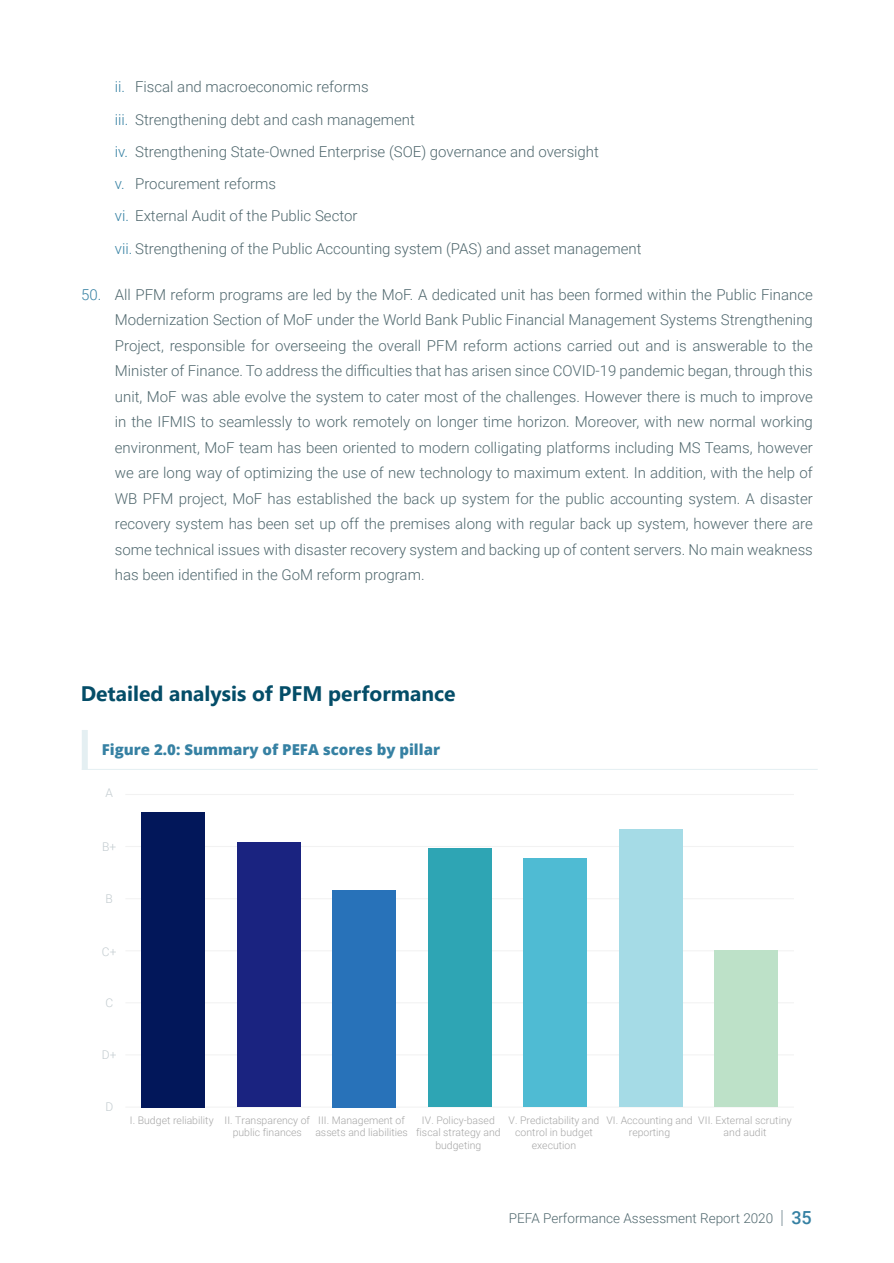
<style>
.page{position:relative;width:894px;height:1263px;background:#fff}
.page>*{position:absolute;margin:0;border:0;box-sizing:border-box;transform-origin:0 0}
.Heading_3{font:700 21px "Segoe UI";color:#044d68}
.t1{font:300 15px/25.5px "Roboto";color:#50686e;text-align:justify}
.Figure_Heading{font:800 15px "Open Sans";color:#3681a3}
.t2{font:300 13.5px "Roboto";color:#50686e}
.Table_Header{font:300 12px "Roboto";color:#c2cbcf}
.t3{font:300 10.5px/12.6px "Roboto";color:#a6a6a6;text-align:center}
.s1{color:#3681a3}
.s2{font-weight:500;font-size:18px;color:#3681a3}
</style>
<div class="page">
<svg style="left:781px;top:1210px;width:1px;height:16px"></svg>
<div style="left:82px;top:730px;width:6px;height:39px;background:#e4eff2"></div>
<hr style="left:82px;top:769px;width:735px;height:1px;background:#e4eff2">
<hr style="left:125px;top:1106px;width:668px;height:1px;background:#f2f2f2">
<hr style="left:125px;top:1054px;width:668px;height:1px;background:#f2f2f2">
<hr style="left:125px;top:1002px;width:668px;height:1px;background:#f2f2f2">
<hr style="left:125px;top:950px;width:668px;height:1px;background:#f2f2f2">
<hr style="left:125px;top:898px;width:668px;height:1px;background:#f2f2f2">
<hr style="left:125px;top:846px;width:668px;height:1px;background:#f2f2f2">
<hr style="left:125px;top:794px;width:668px;height:1px;background:#f2f2f2">
<div style="left:141px;top:812px;width:64px;height:295px;background:#02175a"></div>
<div style="left:237px;top:842px;width:63px;height:265px;background:#1a2380"></div>
<div style="left:332px;top:890px;width:64px;height:217px;background:#2872b9"></div>
<div style="left:427px;top:848px;width:64px;height:259px;background:#2ea5b4"></div>
<div style="left:523px;top:858px;width:64px;height:249px;background:#4fbbd3"></div>
<div style="left:618px;top:829px;width:64px;height:278px;background:#a5dbe6"></div>
<div style="left:714px;top:950px;width:63px;height:157px;background:#bde1c8"></div>
<p class="t1" style="left:115px;top:74px;width:255px"><span class="s1">ii.</span> Fiscal and macroeconomic reforms</p>
<p class="t1" style="left:115px;top:106px;width:301px"><span class="s1">iii.</span> Strengthening debt and cash management</p>
<p class="t1" style="left:115px;top:138px;width:485px"><span class="s1">iv.</span> Strengthening State-Owned Enterprise (SOE) governance and oversight</p>
<p class="t1" style="left:115px;top:170px;width:163px"><span class="s1">v.</span> Procurement reforms</p>
<p class="t1" style="left:115px;top:203px;width:244px"><span class="s1">vi.</span> External Audit of the Public Sector</p>
<p class="t1" style="left:115px;top:235px;width:528px"><span class="s1">vii.</span> Strengthening of the Public Accounting system (PAS) and asset management</p>
<p class="t1" style="left:115px;top:281px;width:699px;text-indent:-34px"><span class="s1">50.</span> All PFM reform programs are led by the MoF. A dedicated unit has been formed within the Public Finance Modernization Section of MoF under the World Bank Public Financial Management Systems Strengthening Project, responsible for overseeing the overall PFM reform actions carried out and is answerable to the Minister of Finance. To address the difficulties that has arisen since COVID-19 pandemic began, through this unit, MoF was able evolve the system to cater most of the challenges. However there is much to improve in the IFMIS to seamlessly to work remotely on longer time horizon. Moreover, with new normal working environment, MoF team has been oriented to modern colligating platforms including MS Teams, however we are long way of optimizing the use of new technology to maximum extent. In addition, with the help of WB PFM project, MoF has established the back up system for the public accounting system. A disaster recovery system has been set up off the premises along with regular back up system, however there are some technical issues with disaster recovery system and backing up of content servers. No main weakness has been identified in the GoM reform program.</p>
<p class="Heading_3" style="left:81px;top:674px;width:376px">Detailed analysis of PFM performance</p>
<p class="Figure_Heading" style="left:102px;top:738px;width:339px">Figure 2.0: Summary of PEFA scores by pillar</p>
<p class="Table_Header" style="left:105px;top:784px;width:9px">A</p>
<p class="Table_Header" style="left:102px;top:838px;width:16px">B+</p>
<p class="Table_Header" style="left:105px;top:890px;width:9px">B</p>
<p class="Table_Header" style="left:102px;top:942px;width:16px">C+</p>
<p class="Table_Header" style="left:105px;top:994px;width:9px">C</p>
<p class="Table_Header" style="left:102px;top:1046px;width:16px">D+</p>
<p class="Table_Header" style="left:105px;top:1098px;width:9px">D</p>
<p class="t3" style="left:232px;top:1113px;width:79px;text-align:left;text-indent:-103px">I. Budget reliability II. Transparency of public finances</p>
<p class="t3" style="left:315px;top:1113px;width:94px;text-align:left">III. Management of assets and liabilities</p>
<p class="t3" style="left:416px;top:1113px;width:86px">IV. Policy-based fiscal strategy and budgeting</p>
<p class="t3" style="left:508px;top:1113px;width:92px">V. Predictability and control in budget execution</p>
<p class="t3" style="left:606px;top:1113px;width:88px">VI. Accounting and reporting</p>
<p class="t3" style="left:698px;top:1113px;width:95px">VII. External scrutiny and audit</p>
<p class="t2" style="left:508px;top:1208px;width:304px">PEFA Performance Assessment Report 2020 <span class="s2">35</span></p>
</div>
